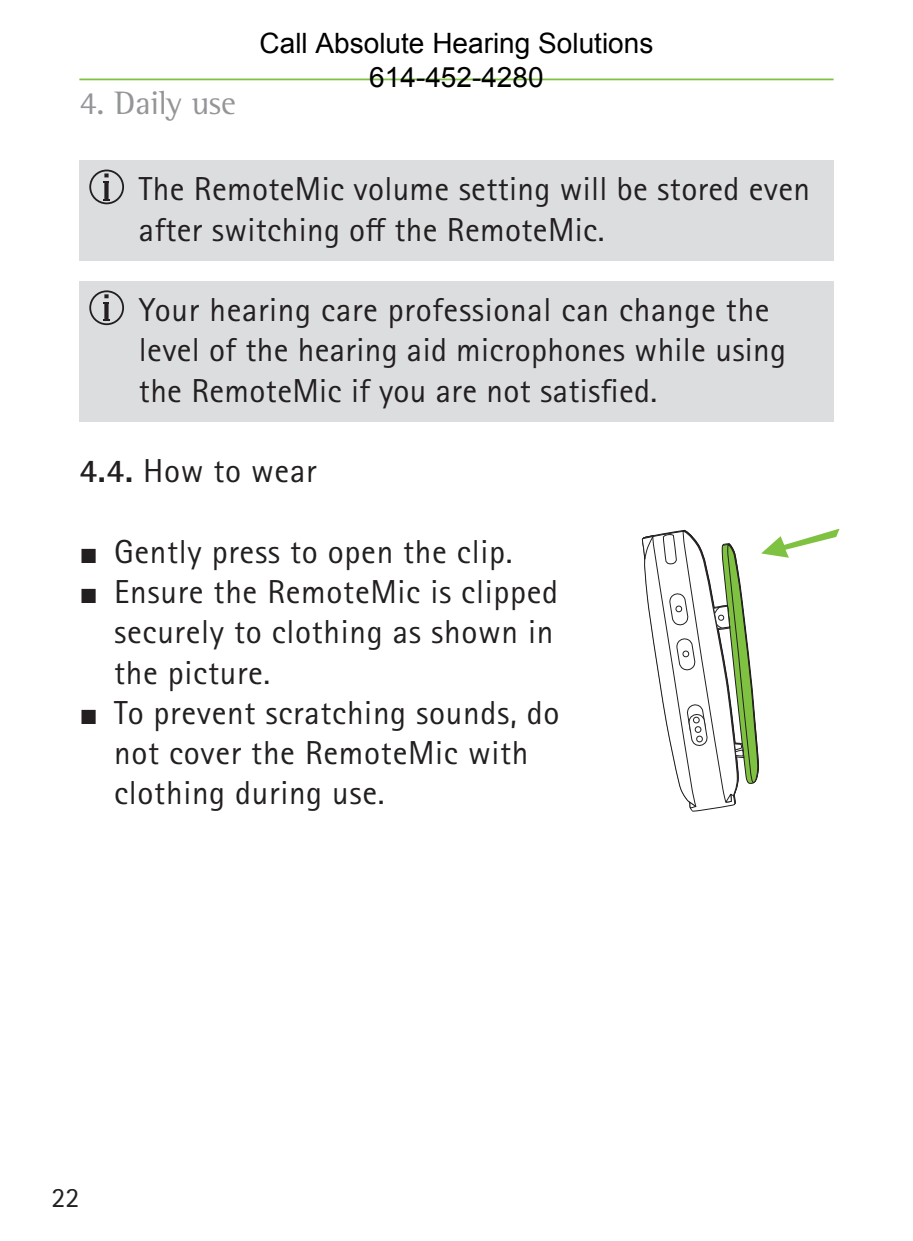
<style>
.page{position:relative;width:913px;height:1241px;background:#fff}
.page>*{position:absolute;margin:0;border:0;box-sizing:border-box;transform-origin:0 0}
._01_A6s_Cover_Head_1{font:33.25px/40.2px "Rotis Sans Serif Pro";letter-spacing:.02em;color:#231f20}
._01_A6s_Cover_Head_1-2{font:33.25px "Rotis Semi Serif Pro";color:#939598}
.t1{font:28px/33.6px "Arial";color:#000;text-align:center}
.t2{font:28px "Rotis Sans Serif Pro";color:#231f20}
.s1{font-weight:700}
.s2{font-family:"European Pi Three"}
</style>
<div class="page">
<div style="left:79px;top:160px;width:754px;height:100px;background:#dcdddf"></div>
<div style="left:79px;top:281px;width:754px;height:140px;background:#dcdddf"></div>
<svg style="left:642px;top:528px;width:198px;height:284px"></svg>
<hr style="left:79px;top:78px;width:754px;height:2px;background:#7fc241">
<svg style="left:89px;top:169px;width:35px;height:35px"></svg>
<svg style="left:89px;top:290px;width:35px;height:35px"></svg>
<p class="_01_A6s_Cover_Head_1-2" style="left:79px;top:82px;width:158px">4. Daily use</p>
<p class="t1" style="left:259px;top:27px;width:395px">Call Absolute Hearing Solutions<br>614-452-4280</p>
<p class="_01_A6s_Cover_Head_1" style="left:139px;top:169px;width:673px">The RemoteMic volume setting will be stored even after switching off the RemoteMic.</p>
<p class="_01_A6s_Cover_Head_1" style="left:139px;top:290px;width:649px">Your hearing care professional can change the level of the hearing aid microphones while using the RemoteMic if you are not satisfied.</p>
<p class="_01_A6s_Cover_Head_1" style="left:79px;top:451px;width:239px"><span class="s1">4.4.</span> How to wear</p>
<p class="_01_A6s_Cover_Head_1" style="left:79px;top:531px;width:435px"><span class="s2">J</span> Gently press to open the clip.</p>
<p class="_01_A6s_Cover_Head_1" style="left:114px;top:572px;width:446px;text-indent:-35px"><span class="s2">J</span> Ensure the RemoteMic is clipped securely to clothing as shown in the picture.</p>
<p class="_01_A6s_Cover_Head_1" style="left:114px;top:692px;width:447px;text-indent:-35px"><span class="s2">J</span> To prevent scratching sounds, do not cover the RemoteMic with clothing during use.</p>
<p class="t2" style="left:51px;top:1180px;width:29px">22</p>
</div>
